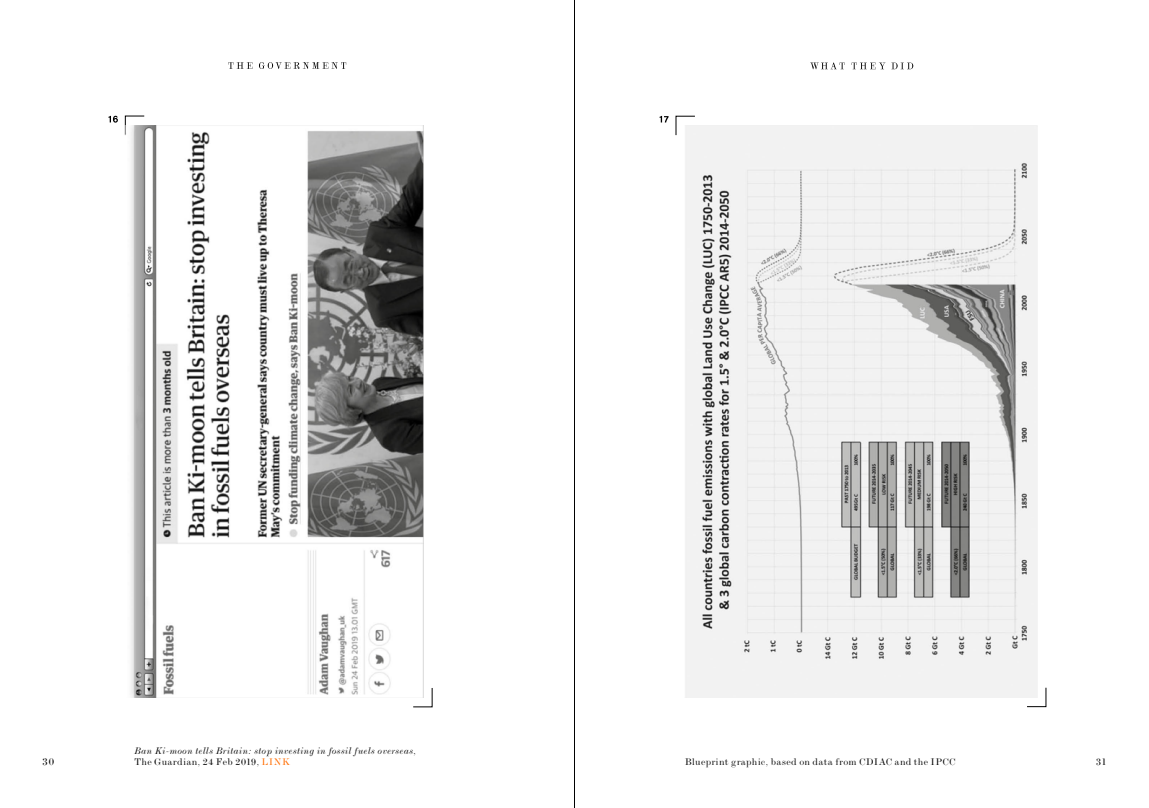
<style>
.page{position:relative;width:1149px;height:808px;background:#fff}
.page>*{position:absolute;margin:0;border:0;box-sizing:border-box;transform-origin:0 0}
.t1{font:expanded 10.5px "Modern";color:#000}
.t2{font:expanded 10.05px "Modern";color:#000}
.t3{font:italic expanded 9.75px/11.7px "Modern";letter-spacing:.035em;color:#000}
.t4{font:expanded 9.75px "Modern";letter-spacing:.035em;color:#000}
.s1{font-style:normal}
.s2{font-style:normal;color:#ff6d00}
</style>
<div class="page">
<hr style="left:574px;top:0;width:1px;height:808px;background:#000">
<svg style="left:125px;top:115px;width:20px;height:10px"></svg>
<svg style="left:675px;top:116px;width:20px;height:20px"></svg>
<svg style="left:413px;top:687px;width:19px;height:20px"></svg>
<svg style="left:1027px;top:687px;width:19px;height:20px"></svg>
<svg style="left:108px;top:116px;width:10px;height:7px"></svg>
<svg style="left:659px;top:116px;width:9px;height:6px"></svg>
<svg style="left:228px;top:62px;width:24px;height:7px"></svg>
<svg style="left:259px;top:62px;width:87px;height:7px"></svg>
<svg style="left:891px;top:63px;width:22px;height:6px"></svg>
<svg style="left:811px;top:63px;width:33px;height:6px"></svg>
<svg style="left:851px;top:63px;width:34px;height:6px"></svg>
<img style="left:124px;top:125px;width:299px;height:573px">
<img style="left:684px;top:125px;width:352px;height:573px">
<p class="t3" style="left:134px;top:744px;width:283px">Ban Ki-moon tells Britain: stop investing in fossil fuels overseas<span class="s1">,<br>The Guardian, 24 Feb 2019,</span> <span class="s2">LINK</span></p>
<p class="t4" style="left:684px;top:756px;width:272px">Blueprint graphic, based on data from CDIAC and the IPCC</p>
<p class="t1" style="left:43px;top:755px;width:13px">30</p>
<p class="t2" style="left:1095px;top:756px;width:12px">31</p>
</div>
